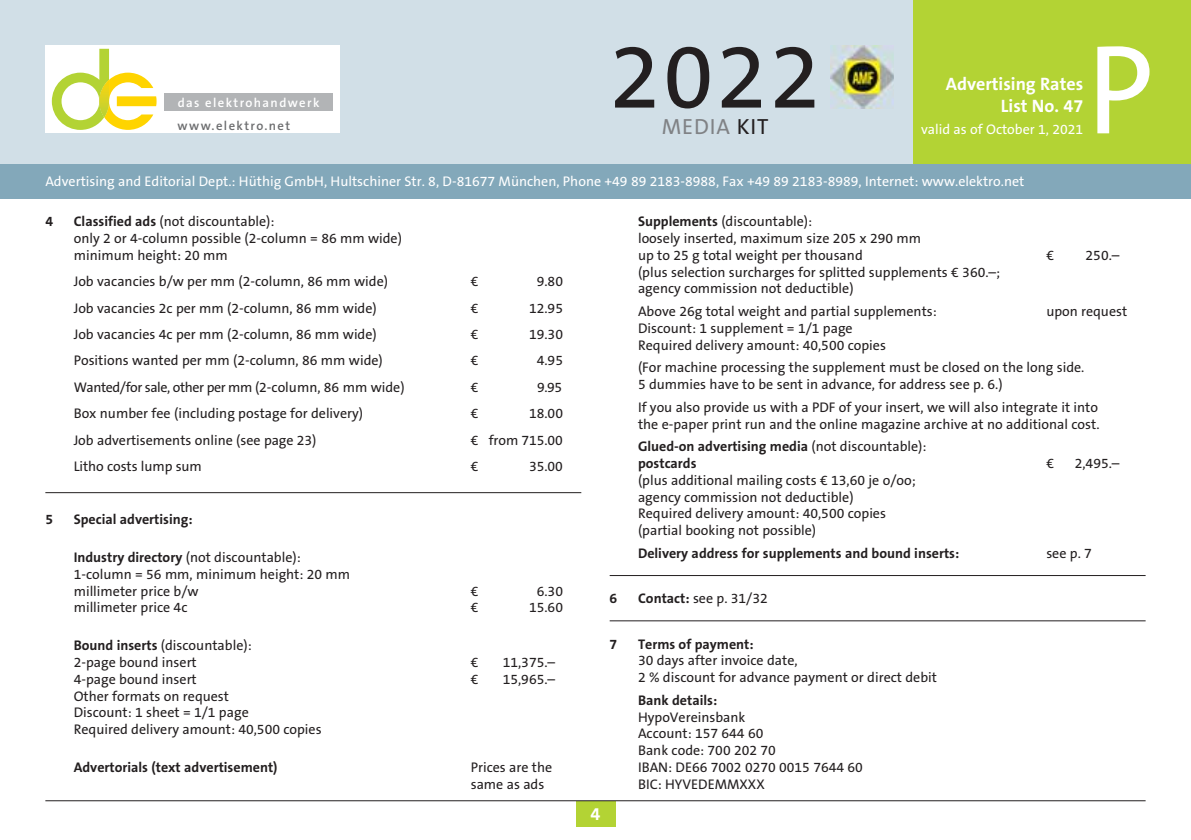
<style>
.page{position:relative;width:1191px;height:840px;background:#fff}
.page>*{position:absolute;margin:0;border:0;box-sizing:border-box;transform-origin:0 0}
.t1{font:128px "The Sans Os F";color:#fff}
.t2{font:92px "The Sans Os F";color:#231f20}
.t3{font:22px "The Sans Os F";letter-spacing:.04em;color:#808285}
.t4{font:700 18px/22px "The Sans Os F";color:#fff;text-align:right}
.t5{font:14px/16.8px "The Sans Os F";color:#231f20}
.t6{font:700 14px/16.8px "The Sans Os F";color:#231f20}
.t7{font:14px "The Sans Os F";color:#fff}
.t8{font:14px "The Sans Os F";letter-spacing:-.03em;color:#231f20}
.t9{font:600 12.8px "The Sans Os F";letter-spacing:.11em;color:#fff}
.t10{font:600 12.8px "The Sans Os F";letter-spacing:.11em;color:#6d6e70}
.s1{color:#231f20}
.s2{font-weight:700}
.s3{font-weight:400}
</style>
<div class="page">
<div style="left:0;top:0;width:1191px;height:164px;background:#d1dfe7"></div>
<div style="left:913px;top:0;width:278px;height:198px;background:#b3d334"></div>
<div style="left:575px;top:800px;width:40px;height:25px;background:#b3d334"></div>
<hr style="left:45px;top:799px;width:1100px;height:1px;background:#231f20">
<div style="left:0;top:164px;width:1191px;height:34px;background:#83a8ba"></div>
<div style="left:45px;top:45px;width:295px;height:88px;background:#fff"></div>
<div style="left:164px;top:93px;width:169px;height:17px;background:#b2b4b6"></div>
<svg style="left:52px;top:49px;width:105px;height:81px"></svg>
<hr style="left:45px;top:492px;width:536px;height:1px;background:#231f20">
<hr style="left:609px;top:574px;width:536px;height:1px;background:#231f20">
<hr style="left:609px;top:620px;width:536px;height:1px;background:#231f20">
<img style="left:831px;top:45px;width:62px;height:63px">
<p class="t9" style="left:178px;top:96px;width:143px">das elektrohandwerk</p>
<p class="t10" style="left:178px;top:119px;width:114px">www.elektro.net</p>
<h2 class="t2" style="left:609px;top:31px;width:212px">2022</h2>
<h3 class="t3" style="left:662px;top:115px;width:108px">MEDIA <span class="s1">KIT</span></h3>
<p class="t4" style="left:945px;top:74px;width:139px">Advertising Rates<br>List No. 47</p>
<p class="t7" style="left:921px;top:122px;width:164px">valid as of October 1, 2021</p>
<h1 class="t1" style="left:1086px;top:27px;width:69px">P</h1>
<p class="t7" style="left:45px;top:174px;width:980px">Advertising and Editorial Dept.: Hüthig GmbH, Hultschiner Str. 8, D-81677 München, Phone +49 89 2183-8988, Fax +49 89 2183-8989, Internet: www.elektro.net</p>
<p class="t6" style="left:45px;top:213px;width:9px">4</p>
<p class="t5" style="left:74px;top:213px;width:330px"><span class="s2">Classified ads</span> (not discountable):<br>only 2 or 4-column possible (2-column = 86 mm wide) minimum height: 20 mm</p>
<p class="t5" style="left:74px;top:273px;width:316px">Job vacancies b/w per mm (2-column, 86 mm wide)</p>
<p class="t5" style="left:471px;top:273px;width:9px">€</p>
<p class="t5" style="left:537px;top:273px;width:28px">9.80</p>
<p class="t5" style="left:74px;top:300px;width:304px">Job vacancies 2c per mm (2-column, 86 mm wide)</p>
<p class="t5" style="left:471px;top:300px;width:9px">€</p>
<p class="t5" style="left:529px;top:300px;width:35px">12.95</p>
<p class="t5" style="left:74px;top:326px;width:304px">Job vacancies 4c per mm (2-column, 86 mm wide)</p>
<p class="t5" style="left:471px;top:326px;width:9px">€</p>
<p class="t5" style="left:529px;top:326px;width:35px">19.30</p>
<p class="t5" style="left:74px;top:353px;width:311px">Positions wanted per mm (2-column, 86 mm wide)</p>
<p class="t5" style="left:471px;top:353px;width:9px">€</p>
<p class="t5" style="left:537px;top:353px;width:28px">4.95</p>
<p class="t8" style="left:74px;top:380px;width:332px">Wanted/for sale, other per mm (2-column, 86 mm wide)</p>
<p class="t5" style="left:471px;top:379px;width:9px">€</p>
<p class="t5" style="left:537px;top:379px;width:27px">9.95</p>
<p class="t5" style="left:74px;top:405px;width:291px">Box number fee (including postage for delivery)</p>
<p class="t5" style="left:471px;top:405px;width:9px">€</p>
<p class="t5" style="left:529px;top:405px;width:35px">18.00</p>
<p class="t5" style="left:74px;top:432px;width:244px">Job advertisements online (see page 23)</p>
<p class="t5" style="left:471px;top:432px;width:94px">€ from 715.00</p>
<p class="t5" style="left:74px;top:458px;width:130px">Litho costs lump sum</p>
<p class="t5" style="left:471px;top:458px;width:9px">€</p>
<p class="t5" style="left:529px;top:458px;width:35px">35.00</p>
<p class="t6" style="left:45px;top:511px;width:9px">5</p>
<p class="t6" style="left:74px;top:511px;width:120px">Special advertising:</p>
<p class="t5" style="left:74px;top:549px;width:278px"><span class="s2">Industry directory</span> (not discountable):<br>1-column = 56 mm, minimum height: 20 mm millimeter price b/w</p>
<p class="t5" style="left:471px;top:582px;width:9px">€</p>
<p class="t5" style="left:537px;top:582px;width:28px">6.30</p>
<p class="t5" style="left:74px;top:599px;width:115px">millimeter price 4c</p>
<p class="t5" style="left:471px;top:599px;width:9px">€</p>
<p class="t5" style="left:529px;top:599px;width:35px">15.60</p>
<p class="t5" style="left:74px;top:637px;width:179px"><span class="s2">Bound inserts</span> (discountable):<br>2-page bound insert</p>
<p class="t5" style="left:471px;top:654px;width:9px">€</p>
<p class="t5" style="left:503px;top:654px;width:54px">11,375.–</p>
<p class="t5" style="left:74px;top:671px;width:125px">4-page bound insert</p>
<p class="t5" style="left:471px;top:671px;width:9px">€</p>
<p class="t5" style="left:503px;top:671px;width:54px">15,965.–</p>
<p class="t5" style="left:74px;top:687px;width:249px">Other formats on request<br>Discount: 1 sheet = 1/1 page<br>Required delivery amount: 40,500 copies</p>
<p class="t6" style="left:74px;top:759px;width:205px">Advertorials (text advertisement)</p>
<p class="t5" style="left:471px;top:759px;width:83px">Prices are the same as ads</p>
<p class="t5" style="left:638px;top:213px;width:285px"><span class="s2">Supplements</span> (discountable):<br>loosely inserted, maximum size 205 x 290 mm up to 25 g total weight per thousand</p>
<p class="t5" style="left:1046px;top:247px;width:9px">€</p>
<p class="t5" style="left:1085px;top:247px;width:35px">250.–</p>
<p class="t5" style="left:638px;top:264px;width:364px">(plus selection surcharges for splitted supplements € 360.–; agency commission not deductible)</p>
<p class="t5" style="left:638px;top:303px;width:300px">Above 26g total weight and partial supplements:</p>
<p class="t5" style="left:1046px;top:303px;width:82px">upon request</p>
<p class="t5" style="left:638px;top:320px;width:249px">Discount: 1 supplement = 1/1 page<br>Required delivery amount: 40,500 copies</p>
<p class="t5" style="left:638px;top:359px;width:448px">(For machine processing the supplement must be closed on the long side.<br>5 dummies have to be sent in advance, for address see p. 6.)</p>
<p class="t5" style="left:638px;top:399px;width:463px">If you also provide us with a PDF of your insert, we will also integrate it into the e-paper print run and the online magazine archive at no additional cost.</p>
<p class="t6" style="left:638px;top:438px;width:290px">Glued-on advertising media <span class="s3">(not discountable): </span>postcards</p>
<p class="t5" style="left:1046px;top:455px;width:9px">€</p>
<p class="t5" style="left:1074px;top:455px;width:46px">2,495.–</p>
<p class="t5" style="left:638px;top:472px;width:279px">(plus additional mailing costs € 13,60 je o/oo; agency commission not deductible)<br>Required delivery amount: 40,500 copies (partial booking not possible)</p>
<p class="t6" style="left:638px;top:545px;width:323px">Delivery address for supplements and bound inserts:</p>
<p class="t5" style="left:1046px;top:545px;width:47px">see p. 7</p>
<p class="t4" style="left:590px;top:803px;width:11px">4</p>
<p class="t6" style="left:609px;top:590px;width:9px">6</p>
<p class="t5" style="left:638px;top:590px;width:131px"><span class="s2">Contact:</span> see p. 31/32</p>
<p class="t6" style="left:609px;top:635px;width:9px">7</p>
<p class="t6" style="left:638px;top:635px;width:117px">Terms of payment:</p>
<p class="t5" style="left:638px;top:652px;width:300px">30 days after invoice date,<br>2 % discount for advance payment or direct debit</p>
<p class="t6" style="left:638px;top:692px;width:81px">Bank details:</p>
<p class="t5" style="left:638px;top:708px;width:226px">HypoVereinsbank<br>Account: 157 644 60<br>Bank code: 700 202 70<br>IBAN: DE66 7002 0270 0015 7644 60<br>BIC: HYVEDEMMXXX</p>
</div>
